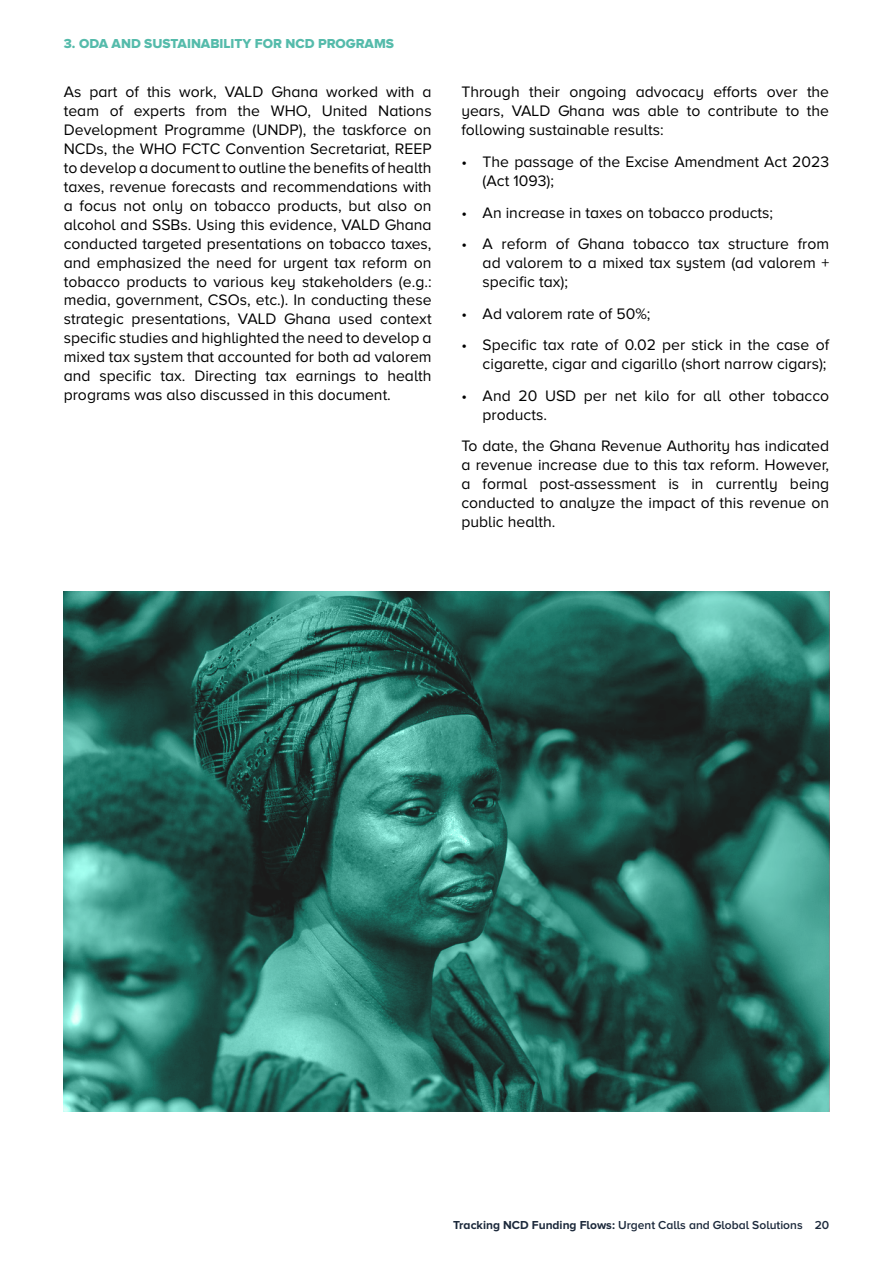
<style>
.page{position:relative;width:893px;height:1263px;background:#fff}
.page>*{position:absolute;margin:0;border:0;box-sizing:border-box;transform-origin:0 0}
.t1{font:15.75px/18.9px "Proxima Nova A";color:#000;text-align:justify}
.t2{font:13.5px "Proxima Nova A Extrabld";color:#55bbab}
.t3{font:600 12px "Proxima Nova A";color:#1c293b}
.s1{font-weight:700}
</style>
<div class="page">
<img style="left:64px;top:591px;width:765px;height:520px">
<p class="t2" style="left:64px;top:36px;width:332px">3. ODA AND SUSTAINABILITY FOR NCD PROGRAMS</p>
<p class="t1" style="left:64px;top:83px;width:369px">As part of this work, VALD Ghana worked with a team of experts from the WHO, United Nations Development Programme (UNDP), the taskforce on NCDs, the WHO FCTC Convention Secretariat, REEP to develop a document to outline the benefits of health taxes, revenue forecasts and recommendations with a focus not only on tobacco products, but also on alcohol and SSBs. Using this evidence, VALD Ghana conducted targeted presentations on tobacco taxes, and emphasized the need for urgent tax reform on tobacco products to various key stakeholders (e.g.: media, government, CSOs, etc.). In conducting these strategic presentations, VALD Ghana used context specific studies and highlighted the need to develop a mixed tax system that accounted for both ad valorem and specific tax. Directing tax earnings to health programs was also discussed in this document.</p>
<p class="t1" style="left:461px;top:83px;width:369px">Through their ongoing advocacy efforts over the years, VALD Ghana was able to contribute to the following sustainable results:</p>
<p class="t1" style="left:483px;top:152px;width:348px;text-indent:-21px">• The passage of the Excise Amendment Act 2023 (Act 1093);</p>
<p class="t1" style="left:461px;top:203px;width:313px">• An increase in taxes on tobacco products;</p>
<p class="t1" style="left:483px;top:234px;width:348px;text-indent:-21px">• A reform of Ghana tobacco tax structure from ad valorem to a mixed tax system (ad valorem + specific tax);</p>
<p class="t1" style="left:461px;top:304px;width:191px">• Ad valorem rate of 50%;</p>
<p class="t1" style="left:461px;top:335px;width:369px;text-align:right">• Specific tax rate of 0.02 per stick in the case of cigarette, cigar and cigarillo (short narrow cigars);</p>
<p class="t1" style="left:483px;top:386px;width:348px;text-indent:-21px">• And 20 USD per net kilo for all other tobacco products.</p>
<p class="t1" style="left:461px;top:436px;width:369px">To date, the Ghana Revenue Authority has indicated a revenue increase due to this tax reform. However, a formal post-assessment is in currently being conducted to analyze the impact of this revenue on public health.</p>
<p class="t3" style="left:453px;top:1218px;width:378px"><span class="s1">Tracking NCD Funding Flows:</span> Urgent Calls and Global Solutions 20</p>
</div>
